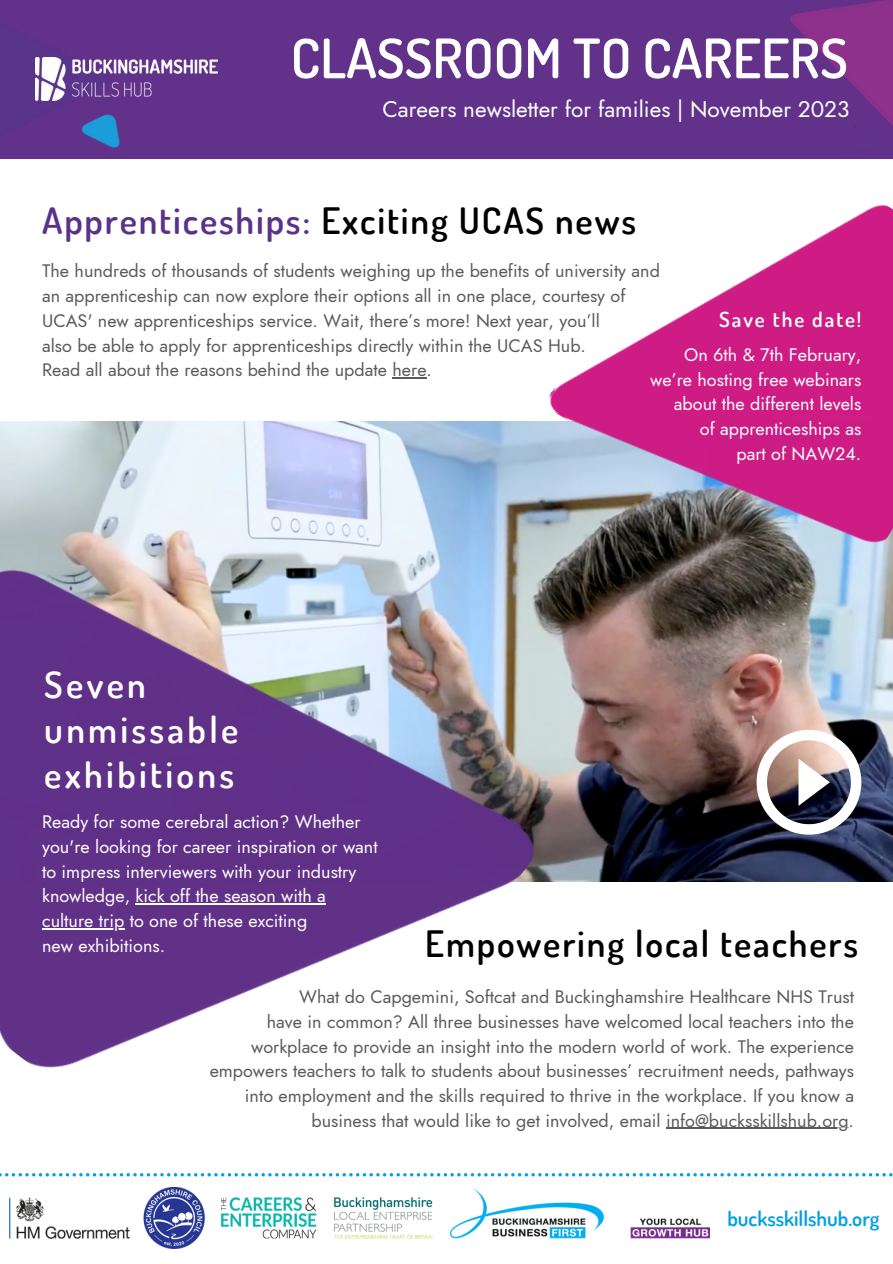
<style>
.page{position:relative;width:893px;height:1264px;background:#fff}
.page>*{position:absolute;margin:0;border:0;box-sizing:border-box;transform-origin:0 0}
.t1{font:600 54.45px "Terminal Dosis";color:#fff}
.t2{font:600 36.45px/45px "Terminal Dosis";letter-spacing:.09em;color:#fff}
.t3{font:600 36.3px "Terminal Dosis";letter-spacing:.05em;color:#5a328a}
.t4{font:600 36.3px "Terminal Dosis";letter-spacing:.05em;color:#000}
.t5{font:22.5px "Jost";color:#fff}
.t6{font:600 21px "Terminal Dosis";letter-spacing:.09em;color:#fff}
.t7{font:600 20.7px "Terminal Dosis";color:#009ee3}
.t8{font:18px/24.8px "Jost";color:#000}
.t9{font:18px/24.8px "Jost";color:#fff}
.s1{color:#000}
</style>
<div class="page">
<img style="left:0;top:422px;width:892px;height:459px">
<svg style="left:545px;top:1173px;width:347px;height:3px"></svg>
<div style="left:0;top:0;width:892px;height:158px;background:#62328a"></div>
<img style="left:35px;top:58px;width:182px;height:43px">
<img style="left:10px;top:1202px;width:699px;height:46px">
<svg style="left:756px;top:730px;width:105px;height:104px"></svg>
<hr style="left:392px;top:377px;width:34px;height:1px;background:#000">
<hr style="left:666px;top:1127px;width:182px;height:1px;background:#000">
<img style="left:0;top:474px;width:545px;height:756px">
<hr style="left:136px;top:903px;width:190px;height:1px;background:#fff">
<hr style="left:42px;top:928px;width:82px;height:1px;background:#fff">
<img style="left:543px;top:107px;width:349px;height:484px">
<p class="t1" style="left:291px;top:22px;width:558px">CLASSROOM TO CAREERS</p>
<p class="t5" style="left:382px;top:93px;width:468px">Careers newsletter for families | November 2023</p>
<p class="t3" style="left:42px;top:197px;width:595px">Apprenticeships: <span class="s1">Exciting UCAS news</span></p>
<p class="t8" style="left:42px;top:259px;width:619px">The hundreds of thousands of students weighing up the benefits of university and an apprenticeship can now explore their options all in one place, courtesy of UCAS' new apprenticeships service. Wait, there’s more! Next year, you’ll<br>also be able to apply for apprenticeships directly within the UCAS Hub.<br>Read all about the reasons behind the update here.</p>
<p class="t6" style="left:719px;top:306px;width:144px">Save the date!</p>
<p class="t9" style="left:684px;top:342px;width:179px">On 6th &amp; 7th February,</p>
<p class="t9" style="left:650px;top:367px;width:213px;text-align:right">we’re hosting free webinars about the different levels</p>
<p class="t9" style="left:699px;top:416px;width:163px">of apprenticeships as</p>
<p class="t9" style="left:736px;top:441px;width:126px">part of NAW24.</p>
<p class="t2" style="left:44px;top:661px;width:195px">Seven unmissable exhibitions</p>
<p class="t9" style="left:42px;top:809px;width:337px">Ready for some cerebral action? Whether you're looking for career inspiration or want to impress interviewers with your industry knowledge, kick off the season with a culture trip to one of these exciting</p>
<p class="t9" style="left:42px;top:933px;width:125px">new exhibitions.</p>
<p class="t4" style="left:425px;top:919px;width:434px">Empowering local teachers</p>
<p class="t8" style="left:209px;top:984px;width:646px;text-align:right">What do Capgemini, Softcat and Buckinghamshire Healthcare NHS Trust<br>have in common? All three businesses have welcomed local teachers into the workplace to provide an insight into the modern world of work. The experience empowers teachers to talk to students about businesses’ recruitment needs, pathways into employment and the skills required to thrive in the workplace. If you know a business that would like to get involved, email info@bucksskillshub.org.</p>
<p class="t7" style="left:727px;top:1204px;width:154px">bucksskillshub.org</p>
</div>
